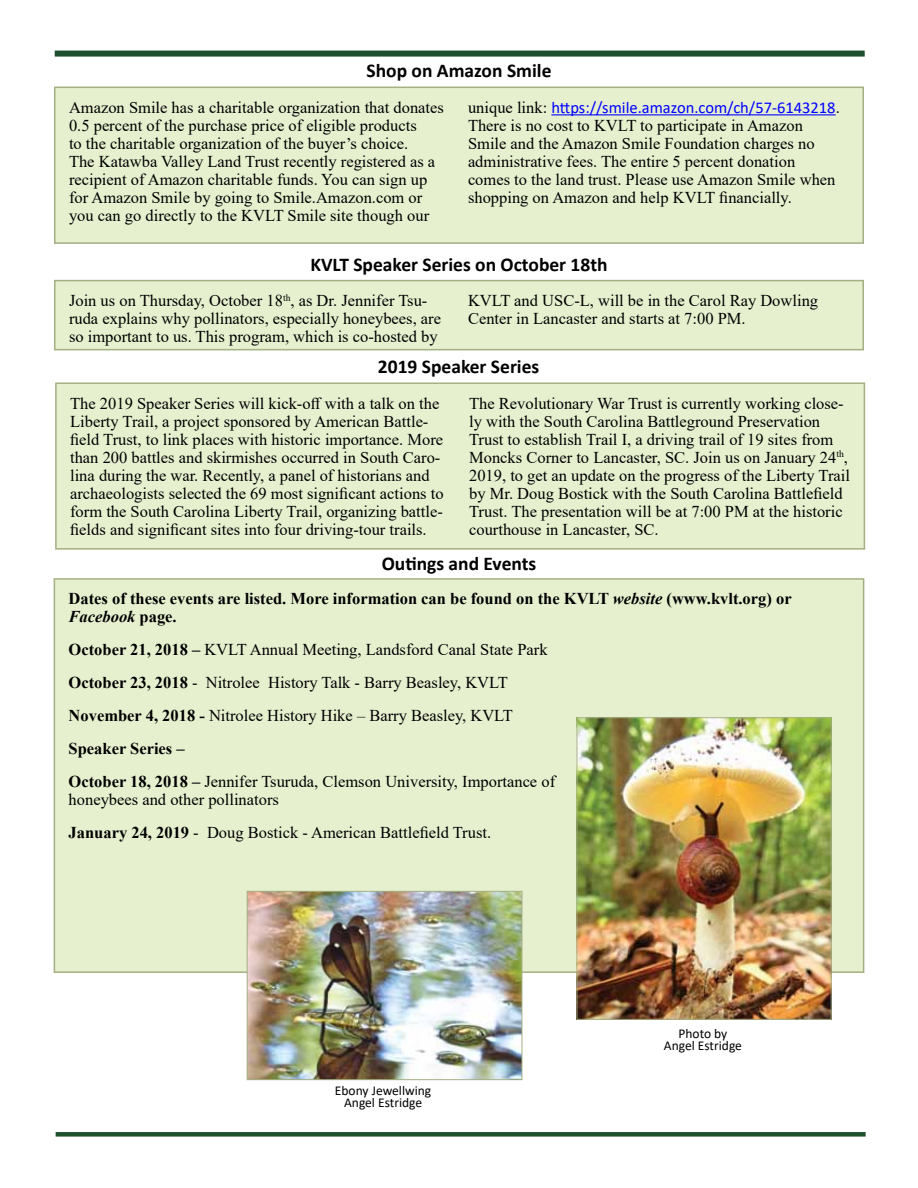
<style>
.page{position:relative;width:918px;height:1188px;background:#fff}
.page>*{position:absolute;margin:0;border:0;box-sizing:border-box;transform-origin:0 0}
.t1{font:700 19.5px "Calibri";color:#000}
.t2{font:16.5px/18px "Times New Roman";color:#000}
.t3{font:700 16.5px/18px "Times New Roman";color:#000}
.t4{font:16.5px "Calibri";color:#00f}
.t5{font:13.5px/12px "Calibri";color:#000;text-align:center}
.s1{font-family:"Times New Roman";color:#000}
.s2{font-style:italic}
.s3{font-weight:700}
</style>
<div class="page">
<div style="left:55px;top:87px;width:808px;height:156px;background:#e6f0cf"></div>
<hr style="left:551px;top:114px;width:285px;height:1px;background:#00f">
<div style="left:54px;top:87px;width:810px;height:157px;border:2px solid #a4af84"></div>
<div style="left:56px;top:1132px;width:810px;height:5px;background:#1e502f"></div>
<div style="left:55px;top:51px;width:810px;height:6px;background:#1e502f"></div>
<div style="left:54px;top:579px;width:810px;height:393px;background:#e6f0cf"></div>
<img style="left:579px;top:719px;width:250px;height:299px">
<div style="left:577px;top:717px;width:254px;height:303px;border:1px solid #a4af84"></div>
<img style="left:249px;top:893px;width:271px;height:185px">
<div style="left:247px;top:891px;width:275px;height:189px;border:1px solid #a4af84"></div>
<div style="left:55px;top:281px;width:808px;height:69px;background:#e6f0cf"></div>
<div style="left:54px;top:280px;width:810px;height:70px;border:2px solid #a4af84"></div>
<div style="left:56px;top:383px;width:808px;height:166px;background:#e6f0cf"></div>
<div style="left:55px;top:382px;width:810px;height:168px;border:2px solid #a4af84"></div>
<p class="t1" style="left:367px;top:57px;width:186px">Shop on Amazon Smile</p>
<p class="t2" style="left:69px;top:98px;width:376px">Amazon Smile has a charitable organization that donates 0.5 percent of the purchase price of eligible products<br>to the charitable organization of the buyer’s choice.<br>The Katawba Valley Land Trust recently registered as a recipient of Amazon charitable funds. You can sign up for Amazon Smile by going to Smile.Amazon.com or you can go directly to the KVLT Smile site though our</p>
<p class="t4" style="left:468px;top:96px;width:373px"><span class="s1">unique link:</span> https://smile.amazon.com/ch/57-6143218<span class="s1">.</span></p>
<p class="t2" style="left:468px;top:116px;width:369px">There is no cost to KVLT to participate in Amazon Smile and the Amazon Smile Foundation charges no administrative fees. The entire 5 percent donation comes to the land trust. Please use Amazon Smile when shopping on Amazon and help KVLT financially.</p>
<p class="t1" style="left:310px;top:250px;width:299px">KVLT Speaker Series on October 18th</p>
<p class="t2" style="left:69px;top:291px;width:374px">Join us on Thursday, October 18<sup>th</sup>, as Dr. Jennifer Tsu&shy;ruda explains why pollinators, especially honeybees, are so important to us. This program, which is co-hosted by</p>
<p class="t2" style="left:468px;top:291px;width:352px">KVLT and USC-L, will be in the Carol Ray Dowling<br>Center in Lancaster and starts at 7:00 PM.</p>
<p class="t1" style="left:378px;top:353px;width:163px">2019 Speaker Series</p>
<p class="t2" style="left:70px;top:394px;width:375px">The 2019 Speaker Series will kick-off with a talk on the Liberty Trail, a project sponsored by American Battle&shy;field Trust, to link places with historic importance. More than 200 battles and skirmishes occurred in South Caro&shy;lina during the war. Recently, a panel of historians and archaeologists selected the 69 most significant actions to form the South Carolina Liberty Trail, organizing battle&shy;fields and significant sites into four driving-tour trails.</p>
<p class="t2" style="left:469px;top:394px;width:382px">The Revolutionary War Trust is currently working close&shy;ly with the South Carolina Battleground Preservation Trust to establish Trail I, a driving trail of 19 sites from Moncks Corner to Lancaster, SC. Join us on January 24<sup>th</sup>, 2019, to get an update on the progress of the Liberty Trail by Mr. Doug Bostick with the South Carolina Battlefield Trust. The presentation will be at 7:00 PM at the historic courthouse in Lancaster, SC.</p>
<p class="t1" style="left:382px;top:550px;width:156px">Outings and Events</p>
<p class="t3" style="left:69px;top:589px;width:725px">Dates of these events are listed. More information can be found on the KVLT <span class="s2">website</span> (www.kvlt.org) or<br><span class="s2">Facebook</span> page.</p>
<p class="t2" style="left:69px;top:633px;width:488px;line-height:33px"><span class="s3">October 21, 2018 –</span> KVLT Annual Meeting, Landsford Canal State Park <span class="s3">October 23, 2018</span> - Nitrolee History Talk - Barry Beasley, KVLT <span class="s3">November 4, 2018 -</span> Nitrolee History Hike – Barry Beasley, KVLT <span class="s3">Speaker Series –<br>October 18, 2018 –</span> Jennifer Tsuruda, Clemson University, Importance of</p>
<p class="t2" style="left:69px;top:783px;width:424px;line-height:33px">honeybees and other pollinators<br><span class="s3">January 24, 2019</span> - Doug Bostick - American Battlefield Trust.</p>
<p class="t5" style="left:335px;top:1084px;width:98px">Ebony Jewellwing<br>Angel Estridge</p>
<p class="t5" style="left:664px;top:1028px;width:80px">Photo by<br>Angel Estridge</p>
</div>
